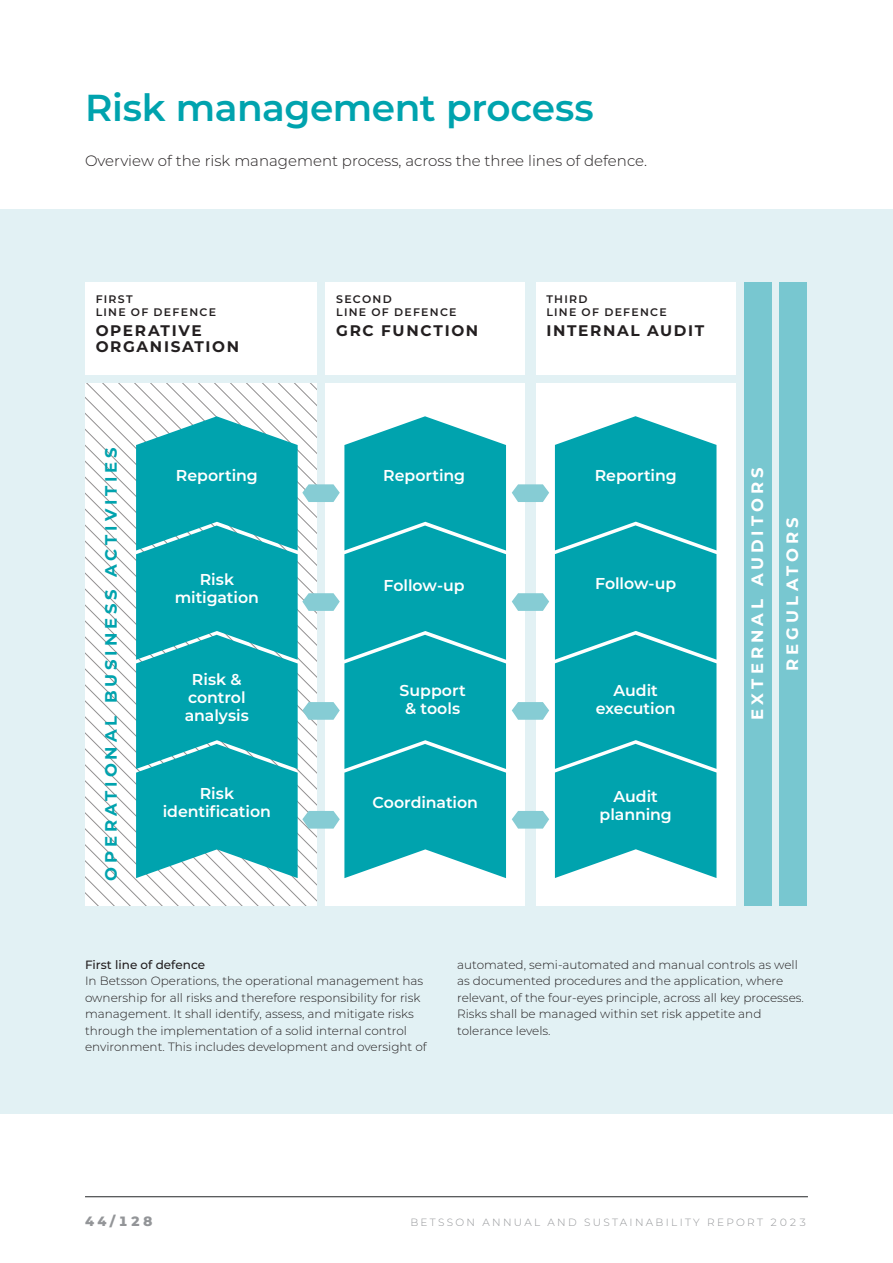
<style>
.page{position:relative;width:893px;height:1263px;background:#fff}
.page>*{position:absolute;margin:0;border:0;box-sizing:border-box;transform-origin:0 0}
.t1{font:600 37.5px "Montserrat";letter-spacing:-.01em;color:#00a3ae}
.t2{font:700 16.5px "Montserrat";letter-spacing:.24em;color:#00a3ae}
.t3{font:700 16.5px/35px "Montserrat";letter-spacing:.245em;color:#fff;text-align:center}
.t4{font:600 15.75px/18px "Montserrat";letter-spacing:-.005em;color:#fff;text-align:center}
.t5{font:700 15.3px/16.5px "Montserrat";letter-spacing:.11em;color:#231f20}
.t6{font:300 15px "Montserrat";color:#231f20}
.t7{font:800 13.5px "Montserrat";color:#939598}
.t8{font:300 12px/16.5px "Montserrat";color:#231f20}
.t9{font:500 12px "Montserrat";color:#231f20}
.t10{font:600 10.95px/13.2px "Montserrat";letter-spacing:.115em;color:#231f20}
.t11{font:300 10.5px "Montserrat";letter-spacing:.22em;color:#939598}
</style>
<div class="page">
<hr style="left:85px;top:1196px;width:723px;height:1px;background:#242628">
<div style="left:0;top:209px;width:893px;height:905px;background:#e2f1f4"></div>
<div style="left:744px;top:282px;width:28px;height:624px;background:#78c7d0"></div>
<div style="left:779px;top:282px;width:28px;height:624px;background:#78c7d0"></div>
<div style="left:536px;top:383px;width:200px;height:523px;background:#fff"></div>
<div style="left:536px;top:282px;width:200px;height:93px;background:#fff"></div>
<svg style="left:555px;top:416px;width:161px;height:462px;background:#16abb5"></svg>
<div style="left:325px;top:383px;width:200px;height:523px;background:#fff"></div>
<div style="left:325px;top:282px;width:200px;height:93px;background:#fff"></div>
<div style="left:85px;top:282px;width:232px;height:93px;background:#fff"></div>
<svg style="left:85px;top:383px;width:421px;height:523px;background:#5dc2c9"></svg>
<svg style="left:512px;top:811px;width:37px;height:18px"></svg>
<svg style="left:512px;top:702px;width:37px;height:18px"></svg>
<svg style="left:512px;top:593px;width:37px;height:18px"></svg>
<svg style="left:512px;top:484px;width:37px;height:18px"></svg>
<h1 class="t1" style="left:85px;top:81px;width:510px">Risk management process</h1>
<p class="t6" style="left:85px;top:150px;width:564px">Overview of the risk management process, across the three lines of defence.</p>
<p class="t10" style="left:96px;top:292px;width:122px">FIRST<br>LINE OF DEFENCE</p>
<p class="t5" style="left:96px;top:321px;width:145px">OPERATIVE<br>ORGANISATION</p>
<h2 class="t2" style="left:99px;top:881px;width:435px;rotate:-90deg">OPERATIONAL BUSINESS ACTIVITIES</h2>
<h3 class="t4" style="left:176px;top:466px;width:83px">Reporting</h3>
<h3 class="t4" style="left:175px;top:570px;width:86px">Risk mitigation</h3>
<h3 class="t4" style="left:185px;top:670px;width:66px">Risk &amp; control analysis</h3>
<h3 class="t4" style="left:163px;top:783px;width:110px">Risk identification</h3>
<p class="t10" style="left:336px;top:292px;width:122px">SECOND<br>LINE OF DEFENCE</p>
<p class="t5" style="left:336px;top:321px;width:144px">GRC FUNCTION</p>
<h3 class="t4" style="left:383px;top:466px;width:83px">Reporting</h3>
<h3 class="t4" style="left:384px;top:575px;width:83px">Follow-up</h3>
<h3 class="t4" style="left:400px;top:681px;width:68px">Support &amp; tools</h3>
<h3 class="t4" style="left:372px;top:792px;width:107px">Coordination</h3>
<p class="t10" style="left:546px;top:292px;width:122px">THIRD<br>LINE OF DEFENCE</p>
<p class="t5" style="left:546px;top:321px;width:159px">INTERNAL AUDIT</p>
<h3 class="t4" style="left:595px;top:466px;width:83px">Reporting</h3>
<h3 class="t4" style="left:595px;top:573px;width:83px">Follow-up</h3>
<h3 class="t4" style="left:596px;top:680px;width:81px">Audit execution</h3>
<h3 class="t4" style="left:600px;top:787px;width:74px">Audit planning</h3>
<h2 class="t3" style="left:739px;top:720px;width:254px;rotate:-90deg">EXTERNAL AUDITORS<br>REGULATORS</h2>
<p class="t9" style="left:85px;top:956px;width:122px">First line of defence</p>
<p class="t8" style="left:85px;top:972px;width:343px">In Betsson Operations, the operational management has ownership for all risks and therefore responsibility for risk management. It shall identify, assess, and mitigate risks through the implementation of a solid internal control environment. This includes development and oversight of</p>
<p class="t8" style="left:457px;top:956px;width:348px">automated, semi-automated and manual controls as well as documented procedures and the application, where relevant, of the four-eyes principle, across all key processes.<br>Risks shall be managed within set risk appetite and tolerance levels.</p>
<p class="t7" style="left:85px;top:1211px;width:69px">44/128</p>
<p class="t11" style="left:410px;top:1215px;width:398px">BETSSON ANNUAL AND SUSTAINABILITY REPORT 2023</p>
</div>
